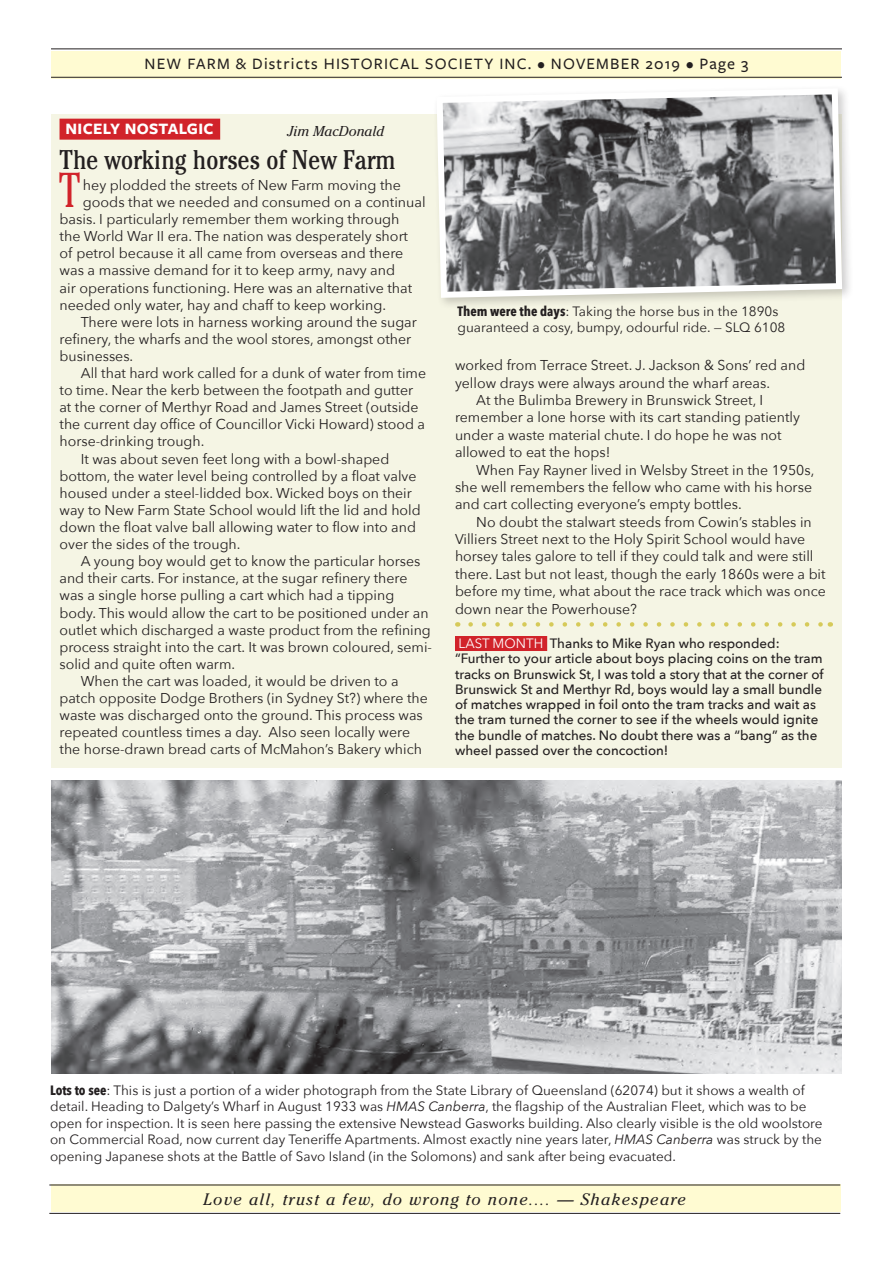
<style>
.page{position:relative;width:893px;height:1263px;background:#fff}
.page>*{position:absolute;margin:0;border:0;box-sizing:border-box;transform-origin:0 0}
.t1{font:300 condensed 48.9px "Cheltenham";color:#d1232a}
.t2{font:condensed 27px "Cheltenham";color:#231f20}
.t3{font:500 16.5px "Freight Sans Pro";letter-spacing:.07em;color:#231f20}
.t4{font:italic 16.5px "Cheltenham";letter-spacing:.075em;color:#231f20}
.t5{font:700 16.5px "Freight Sans Pro";letter-spacing:.02em;color:#fff}
.t6{font:14.25px "Avenir Next";color:#231f20}
.t7{font:italic 14.25px "Cheltenham";color:#231f20}
.t8{font:13.5px/16.5px "Avenir Next";color:#231f20}
.t9{font:500 13.5px/15.3px "Avenir Next";color:#231f20}
.s1{font-family:"Avenir Next Condensed";font-weight:700}
.s2{font-weight:400;color:#fff}
.s3{font-style:italic}
</style>
<div class="page">
<div style="left:51px;top:51px;width:789px;height:28px;background:#fffbd2"></div>
<hr style="left:51px;top:48px;width:791px;height:1px;background:#231f20">
<hr style="left:51px;top:77px;width:791px;height:1px;background:#231f20">
<div style="left:51px;top:1184px;width:789px;height:28px;background:#fffbd2"></div>
<hr style="left:49px;top:1184px;width:791px;height:1px;background:#231f20">
<hr style="left:49px;top:1213px;width:791px;height:1px;background:#231f20">
<img style="left:51px;top:780px;width:791px;height:294px">
<div style="left:51px;top:115px;width:791px;height:653px;background:#f5f5e4"></div>
<div style="left:60px;top:119px;width:160px;height:21px;background:#d1232a"></div>
<svg style="left:471px;top:622px;width:352px;height:5px"></svg>
<div style="left:455px;top:636px;width:92px;height:15px;background:#d1232a"></div>
<div style="left:433px;top:85px;width:421px;height:225px;background:#231f20;opacity:.22"></div>
<svg style="left:434px;top:85px;width:411px;height:216px;background:#949596"></svg>
<p class="t3" style="left:145px;top:53px;width:605px">NEW FARM &amp; Districts HISTORICAL SOCIETY INC. • NOVEMBER 2019 • Page 3</p>
<p class="t5" style="left:66px;top:117px;width:150px">NICELY NOSTALGIC</p>
<p class="t7" style="left:288px;top:123px;width:98px">Jim MacDonald</p>
<h2 class="t2" style="left:60px;top:143px;width:337px">The working horses of New Farm</h2>
<h1 class="t1" style="left:59px;top:161px;width:23px">T</h1>
<p class="t6" style="left:83px;top:173px;width:320px">hey plodded the streets of New Farm moving the</p>
<p class="t6" style="left:83px;top:190px;width:344px">goods that we needed and consumed on a continual</p>
<p class="t6" style="left:60px;top:207px;width:342px">basis. I particularly remember them working through</p>
<p class="t6" style="left:60px;top:224px;width:350px">the World War II era. The nation was desperately short</p>
<p class="t6" style="left:60px;top:241px;width:345px">of petrol because it all came from overseas and there</p>
<p class="t6" style="left:60px;top:258px;width:337px">was a massive demand for it to keep army, navy and</p>
<p class="t6" style="left:60px;top:276px;width:354px">air operations functioning. Here was an alternative that</p>
<p class="t6" style="left:60px;top:293px;width:328px">needed only water, hay and chaff to keep working.</p>
<p class="t6" style="left:81px;top:310px;width:338px">There were lots in harness working around the sugar</p>
<p class="t6" style="left:60px;top:327px;width:353px">refinery, the wharfs and the wool stores, amongst other</p>
<p class="t6" style="left:60px;top:344px;width:75px">businesses.</p>
<p class="t6" style="left:81px;top:361px;width:347px">All that hard work called for a dunk of water from time</p>
<p class="t6" style="left:60px;top:378px;width:355px">to time. Near the kerb between the footpath and gutter</p>
<p class="t6" style="left:60px;top:395px;width:361px">at the corner of Merthyr Road and James Street (outside</p>
<p class="t6" style="left:60px;top:412px;width:367px">the current day office of Councillor Vicki Howard) stood a</p>
<p class="t6" style="left:60px;top:429px;width:146px">horse-drinking trough.</p>
<p class="t6" style="left:81px;top:447px;width:310px">It was about seven feet long with a bowl-shaped</p>
<p class="t6" style="left:60px;top:464px;width:359px">bottom, the water level being controlled by a float valve</p>
<p class="t6" style="left:60px;top:481px;width:354px">housed under a steel-lidded box. Wicked boys on their</p>
<p class="t6" style="left:60px;top:498px;width:363px">way to New Farm State School would lift the lid and hold</p>
<p class="t6" style="left:60px;top:515px;width:358px">down the float valve ball allowing water to flow into and</p>
<p class="t6" style="left:60px;top:532px;width:182px">over the sides of the trough.</p>
<p class="t6" style="left:81px;top:549px;width:341px">A young boy would get to know the particular horses</p>
<p class="t6" style="left:60px;top:566px;width:349px">and their carts. For instance, at the sugar refinery there</p>
<p class="t6" style="left:60px;top:583px;width:336px">was a single horse pulling a cart which had a tipping</p>
<p class="t6" style="left:60px;top:600px;width:370px">body. This would allow the cart to be positioned under an</p>
<p class="t6" style="left:60px;top:618px;width:373px">outlet which discharged a waste product from the refining</p>
<p class="t6" style="left:60px;top:635px;width:374px">process straight into the cart. It was brown coloured, semi-</p>
<p class="t6" style="left:60px;top:652px;width:177px">solid and quite often warm.</p>
<p class="t6" style="left:81px;top:669px;width:319px">When the cart was loaded, it would be driven to a</p>
<p class="t6" style="left:60px;top:686px;width:370px">patch opposite Dodge Brothers (in Sydney St?) where the</p>
<p class="t6" style="left:60px;top:703px;width:365px">waste was discharged onto the ground. This process was</p>
<p class="t6" style="left:60px;top:720px;width:352px">repeated countless times a day. Also seen locally were</p>
<p class="t6" style="left:60px;top:737px;width:364px">the horse-drawn bread carts of McMahon’s Bakery which</p>
<p class="t8" style="left:458px;top:302px;width:329px"><span class="s1">Them were the days</span>: Taking the horse bus in the 1890s guaranteed a cosy, bumpy, odourful ride. — SLQ 6108</p>
<p class="t6" style="left:455px;top:353px;width:352px">worked from Terrace Street. J. Jackson &amp; Sons’ red and</p>
<p class="t6" style="left:455px;top:371px;width:317px">yellow drays were always around the wharf areas.</p>
<p class="t6" style="left:476px;top:388px;width:288px">At the Bulimba Brewery in Brunswick Street, I</p>
<p class="t6" style="left:455px;top:405px;width:347px">remember a lone horse with its cart standing patiently</p>
<p class="t6" style="left:455px;top:423px;width:328px">under a waste material chute. I do hope he was not</p>
<p class="t6" style="left:455px;top:440px;width:157px">allowed to eat the hops!</p>
<p class="t6" style="left:476px;top:457px;width:340px">When Fay Rayner lived in Welsby Street in the 1950s,</p>
<p class="t6" style="left:455px;top:475px;width:359px">she well remembers the fellow who came with his horse</p>
<p class="t6" style="left:455px;top:492px;width:288px">and cart collecting everyone’s empty bottles.</p>
<p class="t6" style="left:476px;top:510px;width:337px">No doubt the stalwart steeds from Cowin’s stables in</p>
<p class="t6" style="left:455px;top:527px;width:352px">Villiers Street next to the Holy Spirit School would have</p>
<p class="t6" style="left:455px;top:544px;width:360px">horsey tales galore to tell if they could talk and were still</p>
<p class="t6" style="left:455px;top:562px;width:372px">there. Last but not least, though the early 1860s were a bit</p>
<p class="t6" style="left:455px;top:579px;width:372px">before my time, what about the race track which was once</p>
<p class="t6" style="left:455px;top:597px;width:184px">down near the Powerhouse?</p>
<p class="t9" style="left:455px;top:635px;width:370px"><span class="s2">LAST MONTH</span> Thanks to Mike Ryan who responded: “Further to your article about boys placing coins on the tram tracks on Brunswick St, I was told a story that at the corner of Brunswick St and Merthyr Rd, boys would lay a small bundle of matches wrapped in foil onto the tram tracks and wait as the tram turned the corner to see if the wheels would ignite the bundle of matches. No doubt there was a “bang” as the wheel passed over the concoction!</p>
<p class="t8" style="left:50px;top:1081px;width:774px"><span class="s1">Lots to see</span>: This is just a portion of a wider photograph from the State Library of Queensland (62074) but it shows a wealth of detail. Heading to Dalgety’s Wharf in August 1933 was <span class="s3">HMAS Canberra</span>, the flagship of the Australian Fleet, which was to be open for inspection. It is seen here passing the extensive Newstead Gasworks building. Also clearly visible is the old woolstore on Commercial Road, now current day Teneriffe Apartments. Almost exactly nine years later, <span class="s3">HMAS Canberra</span> was struck by the opening Japanese shots at the Battle of Savo Island (in the Solomons) and sank after being evacuated.</p>
<p class="t4" style="left:203px;top:1190px;width:484px">Love all, trust a few, do wrong to none.... — Shakespeare</p>
</div>
